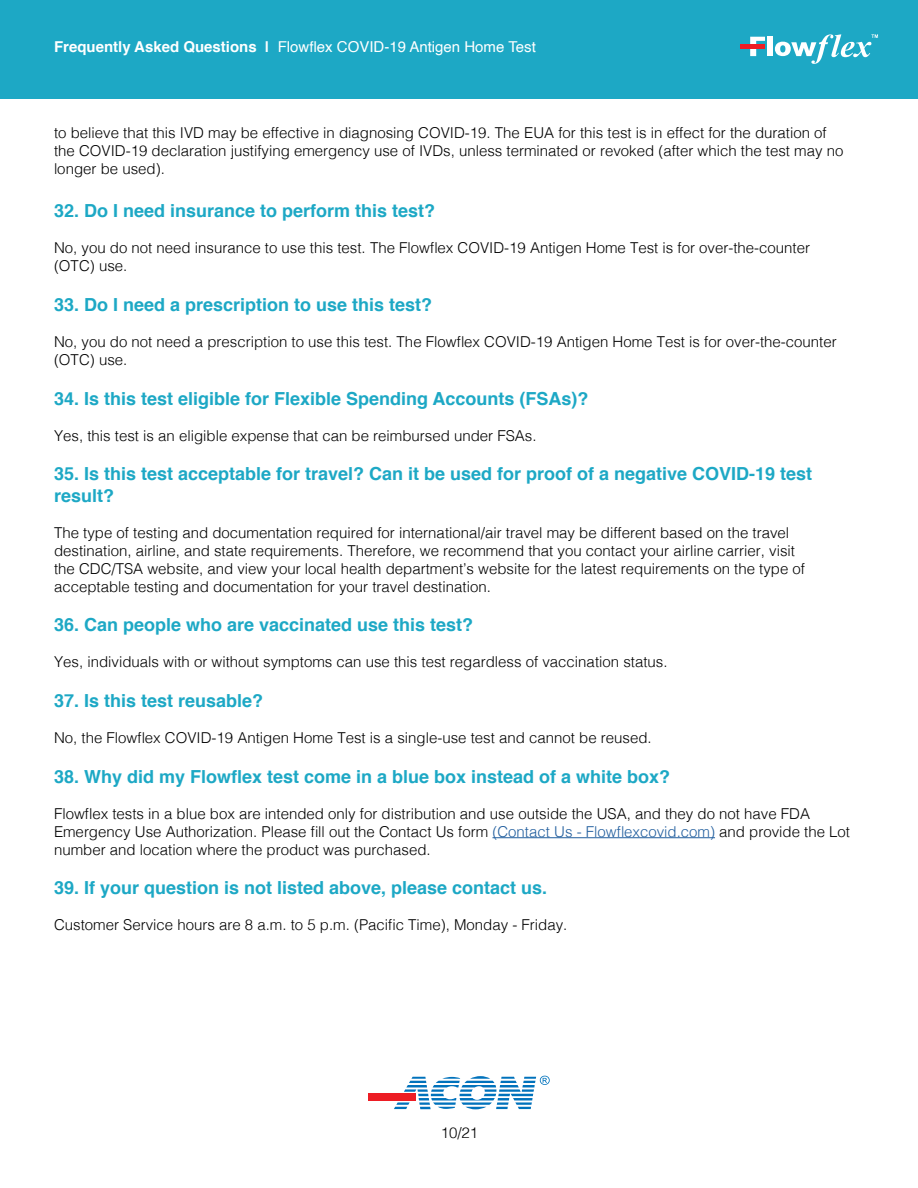
<style>
.page{position:relative;width:918px;height:1188px;background:#fff}
.page>*{position:absolute;margin:0;border:0;box-sizing:border-box;transform-origin:0 0}
.t1{font:700 18px/21.6px "Helvetica";color:#1da8c5}
.t2{font:300 15px/18px "Helvetica";color:#000}
.t3{font:15px "Helvetica";color:#fff}
.s1{font-weight:700}
.s2{color:#215e9e}
</style>
<div class="page">
<div style="left:368px;top:1093px;width:48px;height:8px;background:#ed1d24"></div>
<svg style="left:394px;top:1076px;width:156px;height:33px"></svg>
<div style="left:0;top:0;width:918px;height:98px;background:#1da8c5"></div>
<svg style="left:750px;top:37px;width:15px;height:19px"></svg>
<div style="left:741px;top:44px;width:24px;height:5px;background:#ed1d24"></div>
<div style="left:767px;top:37px;width:6px;height:19px;background:#fff"></div>
<svg style="left:775px;top:34px;width:103px;height:30px"></svg>
<hr style="left:492px;top:837px;width:223px;height:1px;background:#215e9e">
<p class="t3" style="left:54px;top:35px;width:483px"><span class="s1">Frequently Asked Questions |</span> Flowflex COVID-19 Antigen Home Test</p>
<p class="t2" style="left:54px;top:123px;width:791px">to believe that this IVD may be effective in diagnosing COVID-19. The EUA for this test is in effect for the duration of the COVID-19 declaration justifying emergency use of IVDs, unless terminated or revoked (after which the test may no longer be used).</p>
<p class="t1" style="left:54px;top:201px;width:383px">32. Do I need insurance to perform this test?</p>
<p class="t2" style="left:54px;top:238px;width:758px">No, you do not need insurance to use this test. The Flowflex COVID-19 Antigen Home Test is for over-the-counter (OTC) use.</p>
<p class="t1" style="left:54px;top:294px;width:380px">33. Do I need a prescription to use this test?</p>
<p class="t2" style="left:54px;top:332px;width:784px">No, you do not need a prescription to use this test. The Flowflex COVID-19 Antigen Home Test is for over-the-counter (OTC) use.</p>
<p class="t1" style="left:54px;top:388px;width:536px">34. Is this test eligible for Flexible Spending Accounts (FSAs)?</p>
<p class="t2" style="left:54px;top:425px;width:484px">Yes, this test is an eligible expense that can be reimbursed under FSAs.</p>
<p class="t1" style="left:54px;top:463px;width:760px">35. Is this test acceptable for travel? Can it be used for proof of a negative COVID-19 test result?</p>
<p class="t2" style="left:54px;top:522px;width:753px">The type of testing and documentation required for international/air travel may be different based on the travel destination, airline, and state requirements. Therefore, we recommend that you contact your airline carrier, visit the CDC/TSA website, and view your local health department’s website for the latest requirements on the type of acceptable testing and documentation for your travel destination.</p>
<p class="t1" style="left:54px;top:615px;width:421px">36. Can people who are vaccinated use this test?</p>
<p class="t2" style="left:54px;top:652px;width:615px">Yes, individuals with or without symptoms can use this test regardless of vaccination status.</p>
<p class="t1" style="left:54px;top:690px;width:211px">37. Is this test reusable?</p>
<p class="t2" style="left:54px;top:728px;width:599px">No, the Flowflex COVID-19 Antigen Home Test is a single-use test and cannot be reused.</p>
<p class="t1" style="left:54px;top:766px;width:618px">38. Why did my Flowflex test come in a blue box instead of a white box?</p>
<p class="t2" style="left:54px;top:803px;width:798px">Flowflex tests in a blue box are intended only for distribution and use outside the USA, and they do not have FDA<br>Emergency Use Authorization. Please fill out the Contact Us form <span class="s2">(Contact Us - Flowflexcovid.com)</span> and provide the Lot number and location where the product was purchased.</p>
<p class="t1" style="left:54px;top:877px;width:495px">39. If your question is not listed above, please contact us.</p>
<p class="t2" style="left:54px;top:915px;width:515px">Customer Service hours are 8 a.m. to 5 p.m. (Pacific Time), Monday - Friday.</p>
<p class="t2" style="left:441px;top:1123px;width:39px">10/21</p>
</div>
